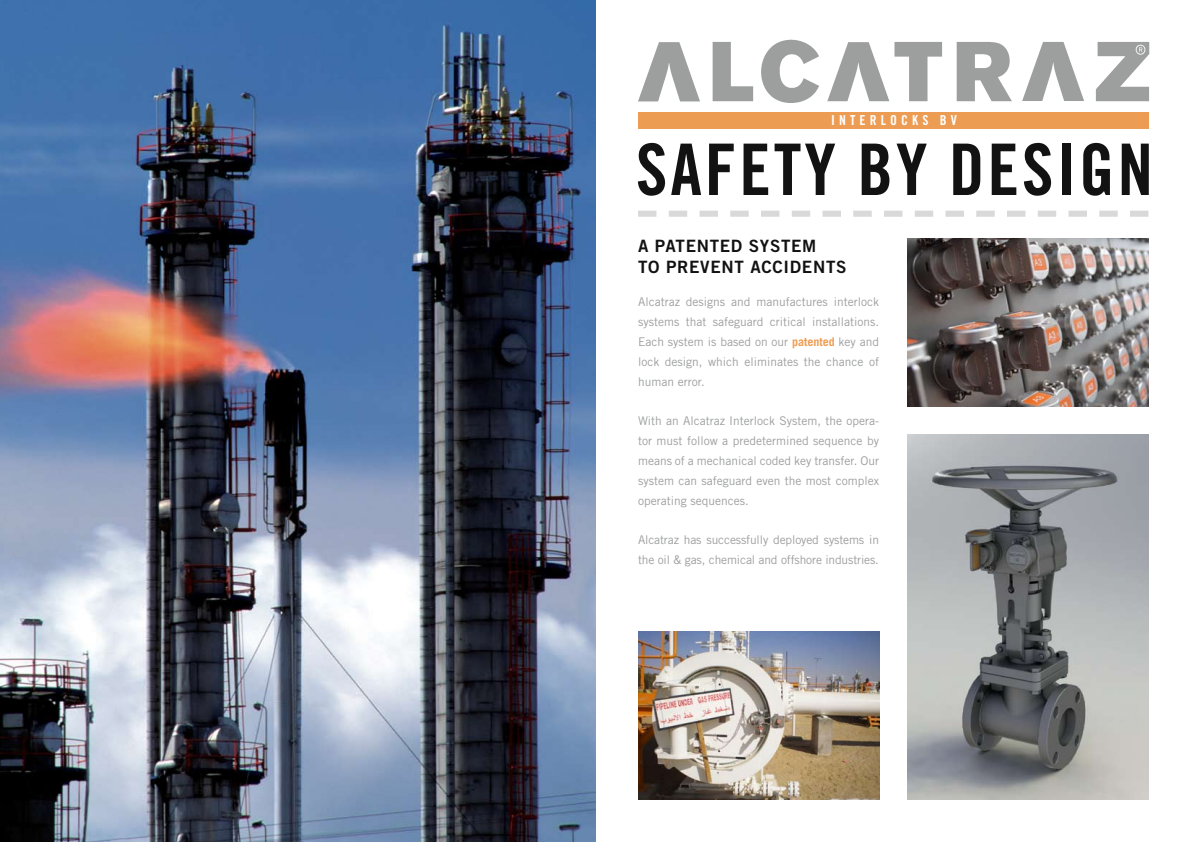
<style>
.page{position:relative;width:1191px;height:842px;background:#fff}
.page>*{position:absolute;margin:0;border:0;box-sizing:border-box;transform-origin:0 0}
.t1{font:71.2px "Trade Gothic Bold Cond Twenty";letter-spacing:.04em;color:#121212}
.t2{font:17px/20.4px "Trade Gothic Bold Two";letter-spacing:.04em;color:#121212}
.t3{font:13.8px "Trade Gothic Bold Cond Twenty";letter-spacing:.3em;color:#fff}
.t4{font:12px/19.8px "Trade Gothic";color:#9d9f9e;text-align:justify}
.s1{font-weight:700;color:#ed9c53}
</style>
<div class="page">
<svg style="left:638px;top:211px;width:510px;height:6px"></svg>
<img style="left:638px;top:39px;width:512px;height:63px">
<div style="left:638px;top:112px;width:510px;height:17px;background:#ed9c53"></div>
<img style="left:907px;top:435px;width:241px;height:364px">
<img style="left:0;top:0;width:595px;height:842px">
<img style="left:907px;top:239px;width:241px;height:168px">
<img style="left:638px;top:631px;width:241px;height:168px">
<p class="t3" style="left:831px;top:112px;width:127px">INTERLOCKS BV</p>
<h1 class="t1" style="left:636px;top:126px;width:518px">SAFETY BY DESIGN</h1>
<h2 class="t2" style="left:638px;top:236px;width:210px">A PATENTED SYSTEM<br>TO PREVENT ACCIDENTS</h2>
<p class="t4" style="left:638px;top:292px;width:242px">Alcatraz designs and manufactures interlock systems that safeguard critical installations.<br>Each system is based on our <span class="s1">patented</span> key and lock design, which eliminates the chance of human error.</p>
<p class="t4" style="left:638px;top:411px;width:242px">With an Alcatraz Interlock System, the opera&shy;tor must follow a predetermined sequence by means of a mechanical coded key transfer. Our system can safeguard even the most complex operating sequences.</p>
<p class="t4" style="left:638px;top:530px;width:242px">Alcatraz has successfully deployed systems in the oil &amp; gas, chemical and offshore industries.</p>
</div>
